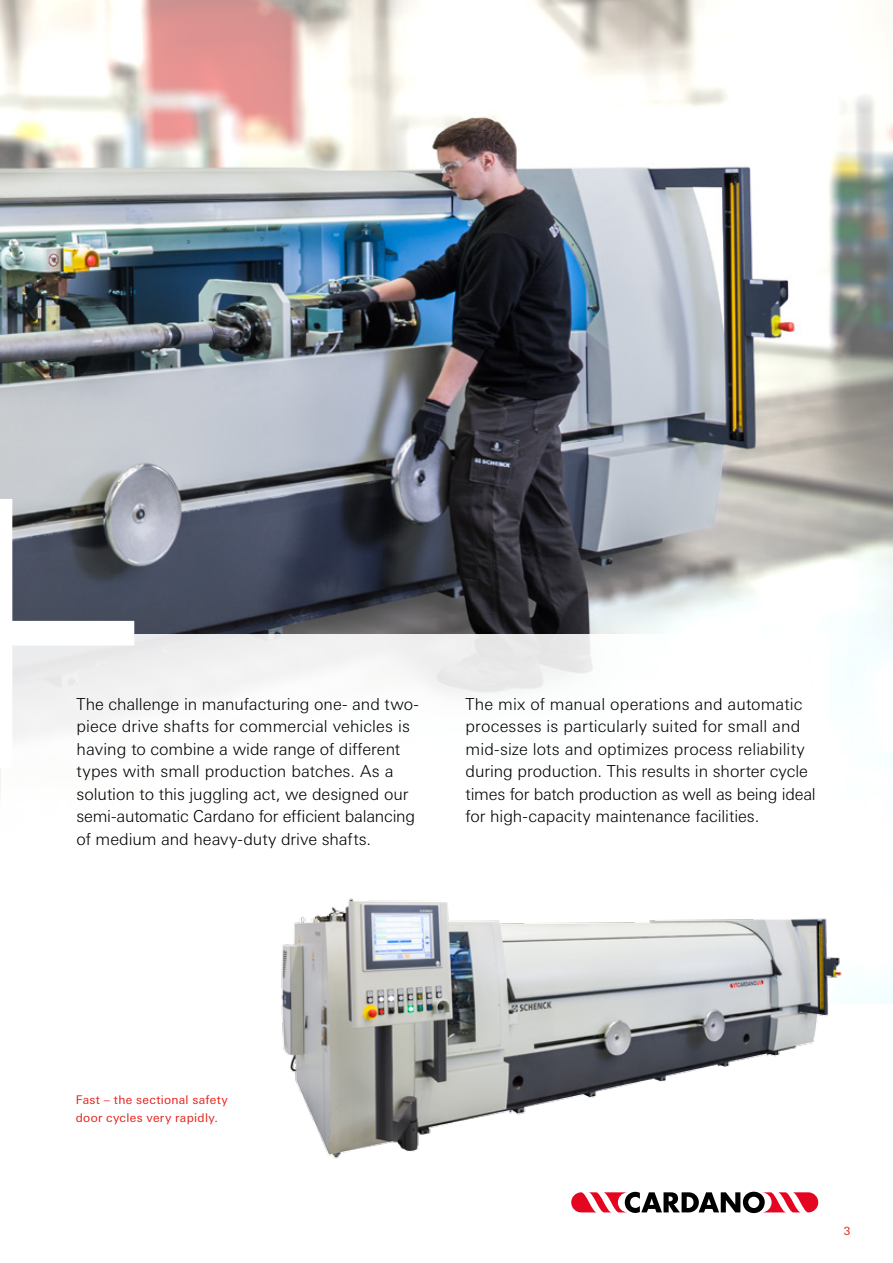
<style>
.page{position:relative;width:893px;height:1263px;background:#fff}
.page>*{position:absolute;margin:0;border:0;box-sizing:border-box;transform-origin:0 0}
.t1{font:300 16.5px/22.5px "Univers Next W1 G";color:#000}
.t2{font:12px/18px "Univers Next W1 G";letter-spacing:.025em;color:#e5231b}
.t3{font:11.25px "Univers Next W1 G";color:#e5231b}
</style>
<div class="page">
<img style="left:0;top:0;width:893px;height:1003px">
<div style="left:1px;top:634px;width:828px;height:379px;background:#fff"></div>
<hr style="left:0;top:634px;width:1px;height:379px;background:#fff">
<div style="left:0;top:621px;width:134px;height:24px;background:#fff"></div>
<div style="left:0;top:499px;width:12px;height:268px;background:#fff"></div>
<svg style="left:571px;top:1192px;width:247px;height:21px"></svg>
<img style="left:281px;top:876px;width:574px;height:283px">
<p class="t1" style="left:77px;top:693px;width:344px">The challenge in manufacturing one- and two&shy;piece drive shafts for commercial vehicles is having to combine a wide range of different types with small production batches. As a solution to this juggling act, we designed our semi-automatic Cardano for efficient balancing of medium and heavy-duty drive shafts.</p>
<p class="t1" style="left:466px;top:693px;width:352px">The mix of manual operations and automatic processes is particularly suited for small and mid-size lots and optimizes process reliability during production. This results in shorter cycle times for batch production as well as being ideal for high-capacity maintenance facilities.</p>
<p class="t2" style="left:76px;top:1091px;width:154px">Fast – the sectional safety door cycles very rapidly.</p>
<p class="t3" style="left:844px;top:1225px;width:8px">3</p>
</div>
